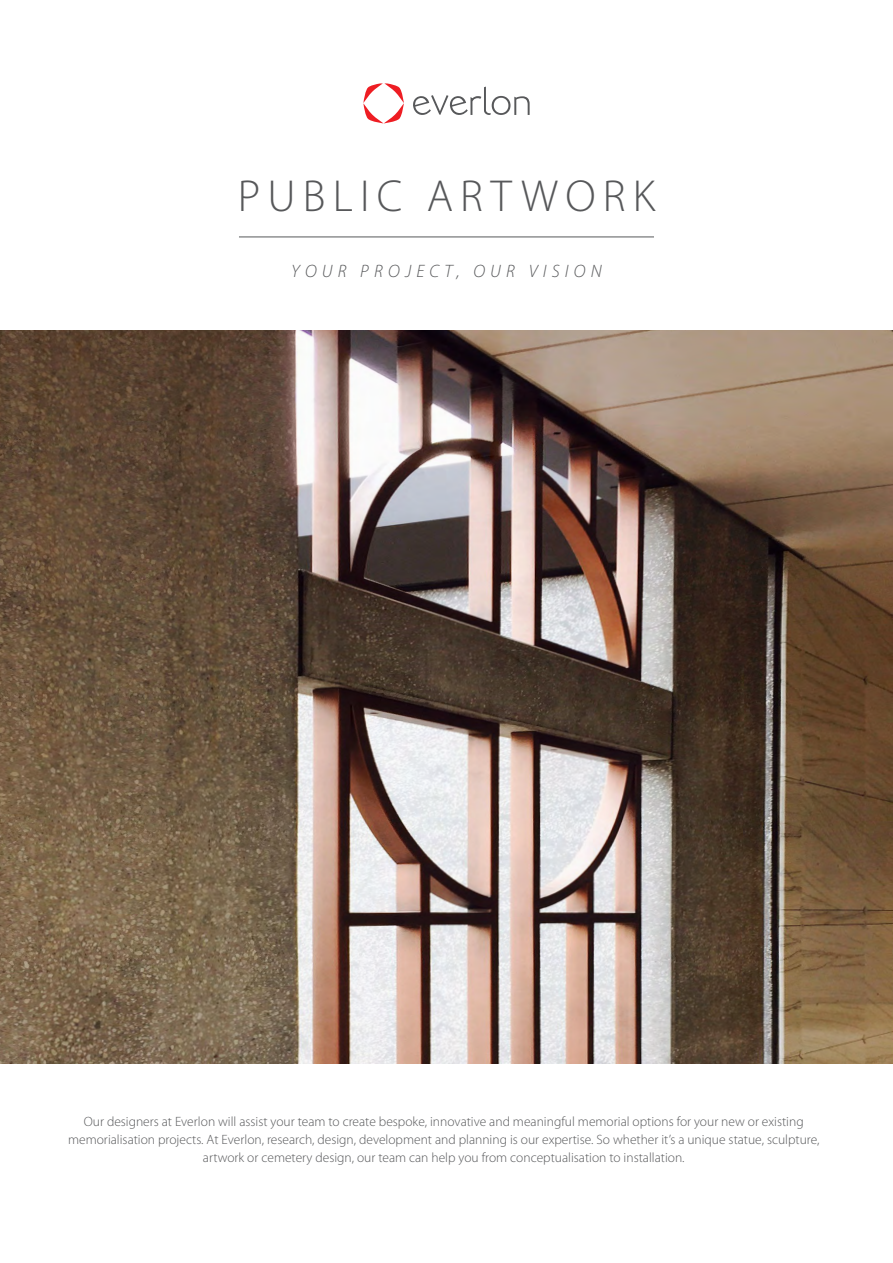
<style>
.page{position:relative;width:893px;height:1263px;background:#fff}
.page>*{position:absolute;margin:0;border:0;box-sizing:border-box;transform-origin:0 0}
.SubHeading{font:300 45px "Myriad Pro";letter-spacing:.16em;color:#57585a}
.SUB-sub_heading{font:italic 300 18px "Myriad Pro";letter-spacing:.29em;color:#57585a}
.Body_Text{font:300 13.5px/18px "Myriad Pro";color:#57585a;text-align:center}
</style>
<div class="page">
<img style="left:0;top:331px;width:893px;height:733px">
<svg style="left:363px;top:83px;width:41px;height:40px"></svg>
<svg style="left:413px;top:87px;width:117px;height:28px"></svg>
<hr style="left:239px;top:237px;width:415px;height:1px;background:#57585a">
<p class="SubHeading" style="left:238px;top:169px;width:419px">PUBLIC ARTWORK</p>
<p class="SUB-sub_heading" style="left:291px;top:260px;width:312px">YOUR PROJECT, OUR VISION</p>
<p class="Body_Text" style="left:68px;top:1112px;width:753px">Our designers at Everlon will assist your team to create bespoke, innovative and meaningful memorial options for your new or existing memorialisation projects. At Everlon, research, design, development and planning is our expertise. So whether it’s a unique statue, sculpture, artwork or cemetery design, our team can help you from conceptualisation to installation.</p>
</div>
